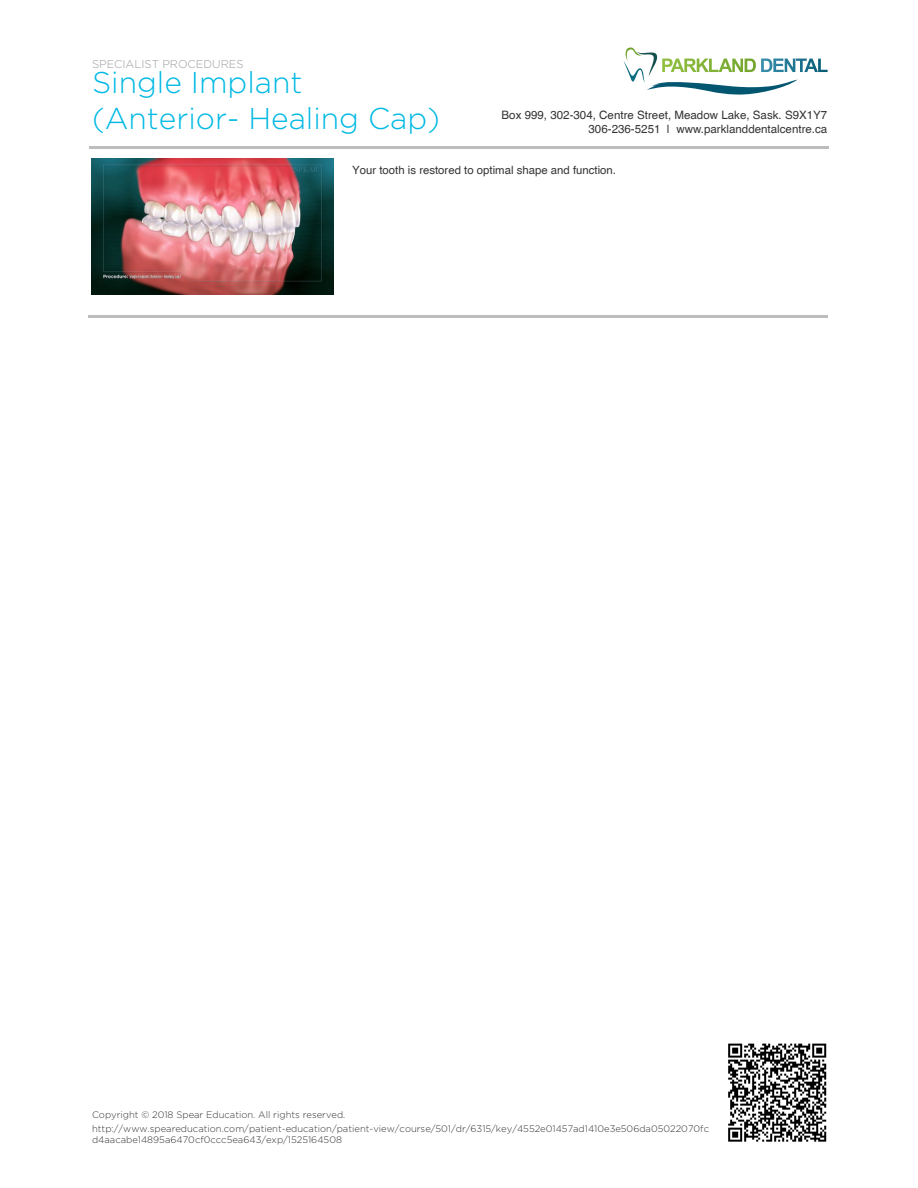
<style>
.page{position:relative;width:918px;height:1188px;background:#fff}
.page>*{position:absolute;margin:0;border:0;box-sizing:border-box;transform-origin:0 0}
.t1{font:300 30px/36px "Gotham HTF";color:#00b9e4}
.t2{font:11.55px/14px "Helvetica";color:#333;text-align:right}
.t3{font:11.4px "Helvetica";color:#333}
.t4{font:300 11.25px "Gotham HTF";color:#9c9c9c}
.t5{font:300 9.45px/11.4px "Gotham HTF";color:#333}
</style>
<div class="page">
<svg style="left:728px;top:1043px;width:99px;height:99px"></svg>
<svg style="left:728px;top:1044px;width:98px;height:98px"></svg>
<img style="left:92px;top:159px;width:242px;height:135px">
<hr style="left:89px;top:315px;width:739px;height:2px;background:#bdbdbd">
<svg style="left:624px;top:47px;width:204px;height:48px"></svg>
<hr style="left:89px;top:147px;width:739px;height:2px;background:#bdbdbd">
<p class="t4" style="left:92px;top:58px;width:153px">SPECIALIST PROCEDURES</p>
<h1 class="t1" style="left:92px;top:64px;width:350px">Single Implant (Anterior- Healing Cap)</h1>
<p class="t2" style="left:502px;top:108px;width:327px">Box 999, 302-304, Centre Street, Meadow Lake, Sask. S9X1Y7<br>306-236-5251 | www.parklanddentalcentre.ca</p>
<p class="t3" style="left:352px;top:163px;width:265px">Your tooth is restored to optimal shape and function.</p>
<p class="t5" style="left:92px;top:1109px;width:255px">Copyright © 2018 Spear Education. All rights reserved.</p>
<p class="t5" style="left:92px;top:1123px;width:619px">http://www.speareducation.com/patient-education/patient-view/course/501/dr/6315/key/4552e01457ad1410e3e506da05022070fc d4aacabe14895a6470cf0ccc5ea643/exp/1525164508</p>
</div>
